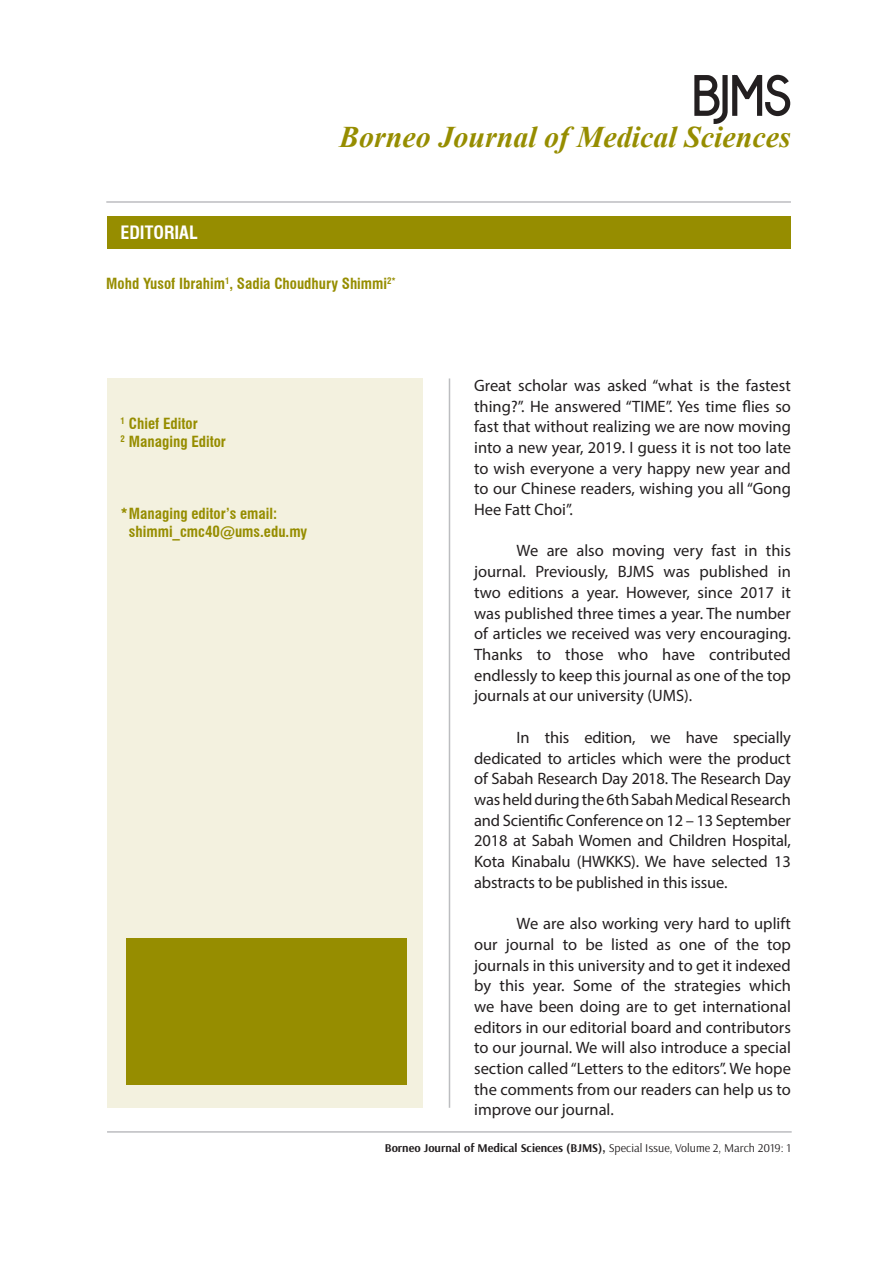
<style>
.page{position:relative;width:893px;height:1263px;background:#fff}
.page>*{position:absolute;margin:0;border:0;box-sizing:border-box;transform-origin:0 0}
.t1{font:italic 700 30px "Times New Roman";color:#968d00}
.t2{font:700 condensed 18px "Swiss 721 BT";color:#fff}
.t3{font:16.5px/20.7px "Myriad Pro";color:#231f20;text-align:justify}
.t4{font:700 condensed 15px "Swiss 721 BT";color:#968d00}
.t5{font:700 12px "Arsenal";color:#231f20}
.s1{font-weight:400}
</style>
<div class="page">
<div style="left:107px;top:216px;width:684px;height:33px;background:#968d00"></div>
<hr style="left:106px;top:201px;width:685px;height:2px;background:#bcbdc0">
<hr style="left:107px;top:1131px;width:685px;height:2px;background:#bcbdc0">
<div style="left:107px;top:378px;width:315px;height:730px;background:#f3f1df"></div>
<div style="left:126px;top:938px;width:281px;height:147px;background:#968d00"></div>
<hr style="left:449px;top:378px;width:1px;height:730px;background:#bcbdc0">
<svg style="left:694px;top:74px;width:97px;height:50px"></svg>
<p class="t1" style="left:339px;top:116px;width:453px">Borneo Journal of Medical Sciences</p>
<p class="t2" style="left:120px;top:222px;width:79px">EDITORIAL</p>
<p class="t4" style="left:106px;top:275px;width:291px">Mohd Yusof Ibrahim<sup>1</sup>, Sadia Choudhury Shimmi<sup>2*</sup></p>
<p class="t4" style="left:120px;top:414px;width:79px"><sup>1</sup> Chief Editor</p>
<p class="t4" style="left:120px;top:432px;width:107px"><sup>2</sup> Managing Editor</p>
<p class="t4" style="left:120px;top:504px;width:158px">*Managing editor’s email:</p>
<p class="t4" style="left:129px;top:522px;width:180px">shimmi_cmc40@ums.edu.my</p>
<p class="t3" style="left:474px;top:375px;width:318px">Great scholar was asked “what is the fastest thing?”. He answered “TIME”. Yes time flies so fast that without realizing we are now moving into a new year, 2019. I guess it is not too late to wish everyone a very happy new year and to our Chinese readers, wishing you all “Gong Hee Fatt Choi”.</p>
<p class="t3" style="left:474px;top:540px;width:318px;text-indent:43px">We are also moving very fast in this journal. Previously, BJMS was published in two editions a year. However, since 2017 it was published three times a year. The number of articles we received was very encouraging.<br>Thanks to those who have contributed endlessly to keep this journal as one of the top journals at our university (UMS).</p>
<p class="t3" style="left:474px;top:727px;width:318px;text-indent:43px">In this edition, we have specially dedicated to articles which were the product of Sabah Research Day 2018. The Research Day was held during the 6th Sabah Medical Research and Scientific Conference on 12 – 13 September 2018 at Sabah Women and Children Hospital, Kota Kinabalu (HWKKS). We have selected 13 abstracts to be published in this issue.</p>
<p class="t3" style="left:474px;top:913px;width:318px;text-indent:43px">We are also working very hard to uplift our journal to be listed as one of the top journals in this university and to get it indexed by this year. Some of the strategies which we have been doing are to get international editors in our editorial board and contributors to our journal. We will also introduce a special section called “Letters to the editors”. We hope the comments from our readers can help us to improve our journal.</p>
<p class="t5" style="left:385px;top:1141px;width:408px">Borneo Journal of Medical Sciences (BJMS), <span class="s1">Special Issue, Volume 2, March 2019: 1</span></p>
</div>
